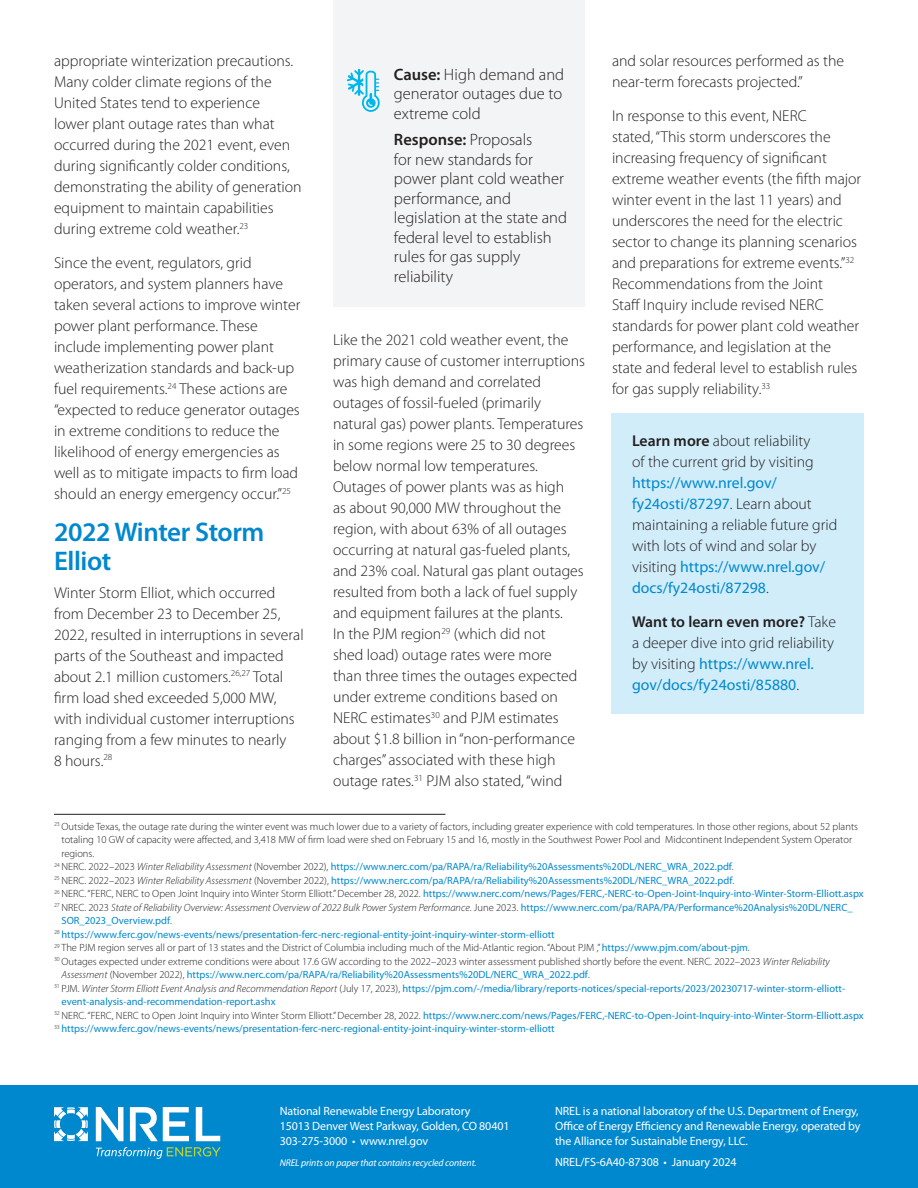
<style>
.page{position:relative;width:918px;height:1188px;background:#fff}
.page>*{position:absolute;margin:0;border:0;box-sizing:border-box;transform-origin:0 0}
.Heading_1{font:600 27px/29.2px "Myriad Pro";letter-spacing:-.015em;color:#0088ce}
.sidebar{font:300 16.5px/19.5px "Myriad Pro";color:#231f20;text-align:justify}
.Body_10_5pt{font:300 15.75px/21px "Myriad Pro";color:#231f20}
.t1{font:12px/15px "Myriad Pro";letter-spacing:-.01em;color:#fff}
.Footnote{font:10.5px/13.5px "Myriad Pro";color:#0088ce}
.Footnote-2{font:300 10.5px/13.5px "Myriad Pro";color:#231f20}
.t2{font:italic 9.75px "Myriad Pro";letter-spacing:-.01em;color:#fff}
.s1{font-weight:600}
.s2{font-weight:400;color:#0088ce}
.s3{font-weight:300;color:#231f20}
.s4{font-weight:300;font-style:italic;color:#231f20}
.s5{font-style:italic}
</style>
<div class="page">
<div style="left:0;top:1085px;width:918px;height:103px;background:#0088ce"></div>
<svg style="left:54px;top:1107px;width:34px;height:34px"></svg>
<svg style="left:96px;top:1107px;width:27px;height:34px"></svg>
<svg style="left:130px;top:1107px;width:59px;height:34px"></svg>
<svg style="left:196px;top:1107px;width:24px;height:34px"></svg>
<svg style="left:96px;top:1147px;width:125px;height:12px"></svg>
<div style="left:612px;top:414px;width:252px;height:300px;background:#d1edfa"></div>
<hr style="left:54px;top:814px;width:392px;height:1px;background:#231f20">
<div style="left:333px;top:0;width:252px;height:306px;background:#f2f4f5"></div>
<svg style="left:347px;top:69px;width:33px;height:43px"></svg>
<p class="Body_10_5pt" style="left:54px;top:50px;width:249px">appropriate winterization precautions.<br>Many colder climate regions of the United States tend to experience<br>lower plant outage rates than what occurred during the 2021 event, even during significantly colder conditions, demonstrating the ability of generation equipment to maintain capabilities during extreme cold weather.<sup>23</sup></p>
<p class="Body_10_5pt" style="left:54px;top:252px;width:248px">Since the event, regulators, grid operators, and system planners have taken several actions to improve winter power plant performance. These include implementing power plant weatherization standards and back-up fuel requirements.<sup>24</sup> These actions are “expected to reduce generator outages in extreme conditions to reduce the likelihood of energy emergencies as well as to mitigate impacts to firm load should an energy emergency occur.”<sup>25</sup></p>
<p class="Heading_1" style="left:54px;top:517px;width:212px">2022 Winter Storm<br>Elliot</p>
<p class="Body_10_5pt" style="left:54px;top:582px;width:251px">Winter Storm Elliot, which occurred from December 23 to December 25, 2022, resulted in interruptions in several parts of the Southeast and impacted about 2.1 million customers.<sup>26,27</sup> Total firm load shed exceeded 5,000 MW, with individual customer interruptions ranging from a few minutes to nearly<br>8 hours.<sup>28</sup></p>
<p class="sidebar" style="left:394px;top:64px;width:172px"><span class="s1">Cause:</span> High demand and generator outages due to extreme cold</p>
<p class="sidebar" style="left:394px;top:130px;width:175px;text-align:left"><span class="s1">Response:</span> Proposals<br>for new standards for power plant cold weather performance, and legislation at the state and federal level to establish rules for gas supply reliability</p>
<p class="Body_10_5pt" style="left:333px;top:329px;width:253px">Like the 2021 cold weather event, the primary cause of customer interruptions was high demand and correlated outages of fossil-fueled (primarily natural gas) power plants. Temperatures in some regions were 25 to 30 degrees below normal low temperatures.<br>Outages of power plants was as high<br>as about 90,000 MW throughout the region, with about 63% of all outages occurring at natural gas-fueled plants, and 23% coal. Natural gas plant outages resulted from both a lack of fuel supply and equipment failures at the plants.<br>In the PJM region<sup>29</sup> (which did not<br>shed load) outage rates were more<br>than three times the outages expected under extreme conditions based on NERC estimates<sup>30</sup> and PJM estimates about $1.8 billion in “non-performance charges” associated with these high outage rates.<sup>31</sup> PJM also stated, “wind</p>
<p class="Body_10_5pt" style="left:612px;top:50px;width:234px">and solar resources performed as the near-term forecasts projected.”</p>
<p class="Body_10_5pt" style="left:612px;top:105px;width:251px">In response to this event, NERC<br>stated, “This storm underscores the increasing frequency of significant extreme weather events (the fifth major winter event in the last 11 years) and underscores the need for the electric sector to change its planning scenarios and preparations for extreme events.”<sup>32<br></sup>Recommendations from the Joint<br>Staff Inquiry include revised NERC standards for power plant cold weather performance, and legislation at the state and federal level to establish rules for gas supply reliability.<sup>33</sup></p>
<p class="Body_10_5pt" style="left:632px;top:430px;width:207px"><span class="s1">Learn more</span> about reliability<br>of the current grid by visiting <span class="s2">https://www.nrel.gov/ fy24osti/87297</span>. Learn about maintaining a reliable future grid with lots of wind and solar by visiting <span class="s2">https://www.nrel.gov/ docs/fy24osti/87298</span>.</p>
<p class="Body_10_5pt" style="left:632px;top:611px;width:206px"><span class="s1">Want to learn even more?</span> Take a deeper dive into grid reliability by visiting <span class="s2">https://www.nrel. gov/docs/fy24osti/85880</span>.</p>
<p class="Footnote-2" style="left:62px;top:820px;width:798px;text-indent:-8px"><sup>23</sup> Outside Texas, the outage rate during the winter event was much lower due to a variety of factors, including greater experience with cold temperatures. In those other regions, about 52 plants totaling 10 GW of capacity were affected, and 3,418 MW of firm load were shed on February 15 and 16, mostly in the Southwest Power Pool and Midcontinent Independent System Operator regions.</p>
<p class="Footnote" style="left:54px;top:860px;width:681px"><sup>24</sup> <span class="s3">NERC. 2022–2023</span> <span class="s4">Winter Reliability Assessment</span> <span class="s3">(November 2022),</span> https://www.nerc.com/pa/RAPA/ra/Reliability%20Assessments%20DL/NERC_WRA_2022.pdf<span class="s3">.</span></p>
<p class="Footnote" style="left:54px;top:874px;width:682px"><sup>25</sup> <span class="s3">NERC. 2022–2023</span> <span class="s4">Winter Reliability Assessment</span> <span class="s3">(November 2022),</span> https://www.nerc.com/pa/RAPA/ra/Reliability%20Assessments%20DL/NERC_WRA_2022.pdf<span class="s3">.</span></p>
<p class="Footnote" style="left:54px;top:887px;width:811px"><sup>26</sup> <span class="s3">NERC. “FERC, NERC to Open Joint Inquiry into Winter Storm Elliott.” December 28, 2022.</span> https://www.nerc.com/news/Pages/FERC,-NERC-to-Open-Joint-Inquiry-into-Winter-Storm-Elliott.aspx</p>
<p class="Footnote" style="left:62px;top:901px;width:793px;text-indent:-8px"><sup>27</sup> <span class="s3">NREC. 2023</span> <span class="s4">State of Reliability Overview: Assessment Overview of 2022 Bulk Power System Performance</span><span class="s3">. June 2023.</span> https://www.nerc.com/pa/RAPA/PA/Performance%20Analysis%20DL/NERC_<br>SOR_2023_Overview.pdf<span class="s3">.</span></p>
<p class="Footnote" style="left:54px;top:928px;width:502px"><sup>28</sup> https://www.ferc.gov/news-events/news/presentation-ferc-nerc-regional-entity-joint-inquiry-winter-storm-elliott</p>
<p class="Footnote-2" style="left:54px;top:941px;width:697px"><sup>29</sup> The PJM region serves all or part of 13 states and the District of Columbia including much of the Mid-Atlantic region. “About PJM ,” <span class="s2">https://www.pjm.com/about-pjm</span>.</p>
<p class="Footnote-2" style="left:62px;top:955px;width:770px;text-indent:-8px"><sup>30</sup> Outages expected under extreme conditions were about 17.6 GW according to the 2022–2023 winter assessment published shortly before the event. NERC. 2022–2023 <span class="s5">Winter Reliability<br>Assessment</span> (November 2022), <span class="s2">https://www.nerc.com/pa/RAPA/ra/Reliability%20Assessments%20DL/NERC_WRA_2022.pdf</span>.</p>
<p class="Footnote" style="left:62px;top:982px;width:785px;text-indent:-8px"><sup>31</sup> <span class="s3">PJM.</span> <span class="s4">Winter Storm Elliott Event Analysis and Recommendation Report</span> <span class="s3">(July 17, 2023),</span> https://pjm.com/-/media/library/reports-notices/special-reports/2023/20230717-winter-storm-elliott&shy;event-analysis-and-recommendation-report.ashx</p>
<p class="Footnote" style="left:54px;top:1009px;width:811px"><sup>32</sup> <span class="s3">NERC. “FERC, NERC to Open Joint Inquiry into Winter Storm Elliott.” December 28, 2022.</span> https://www.nerc.com/news/Pages/FERC,-NERC-to-Open-Joint-Inquiry-into-Winter-Storm-Elliott.aspx</p>
<p class="Footnote" style="left:54px;top:1022px;width:502px"><sup>33</sup> https://www.ferc.gov/news-events/news/presentation-ferc-nerc-regional-entity-joint-inquiry-winter-storm-elliott</p>
<p class="t1" style="left:280px;top:1103px;width:231px">National Renewable Energy Laboratory<br>15013 Denver West Parkway, Golden, CO 80401<br>303-275-3000 • www.nrel.gov</p>
<p class="t2" style="left:280px;top:1157px;width:198px">NREL prints on paper that contains recycled content.</p>
<p class="t1" style="left:555px;top:1103px;width:307px">NREL is a national laboratory of the U.S. Department of Energy,<br>Office of Energy Efficiency and Renewable Energy, operated by the Alliance for Sustainable Energy, LLC.</p>
<p class="t1" style="left:555px;top:1154px;width:183px">NREL/FS-6A40-87308 • January 2024</p>
</div>
